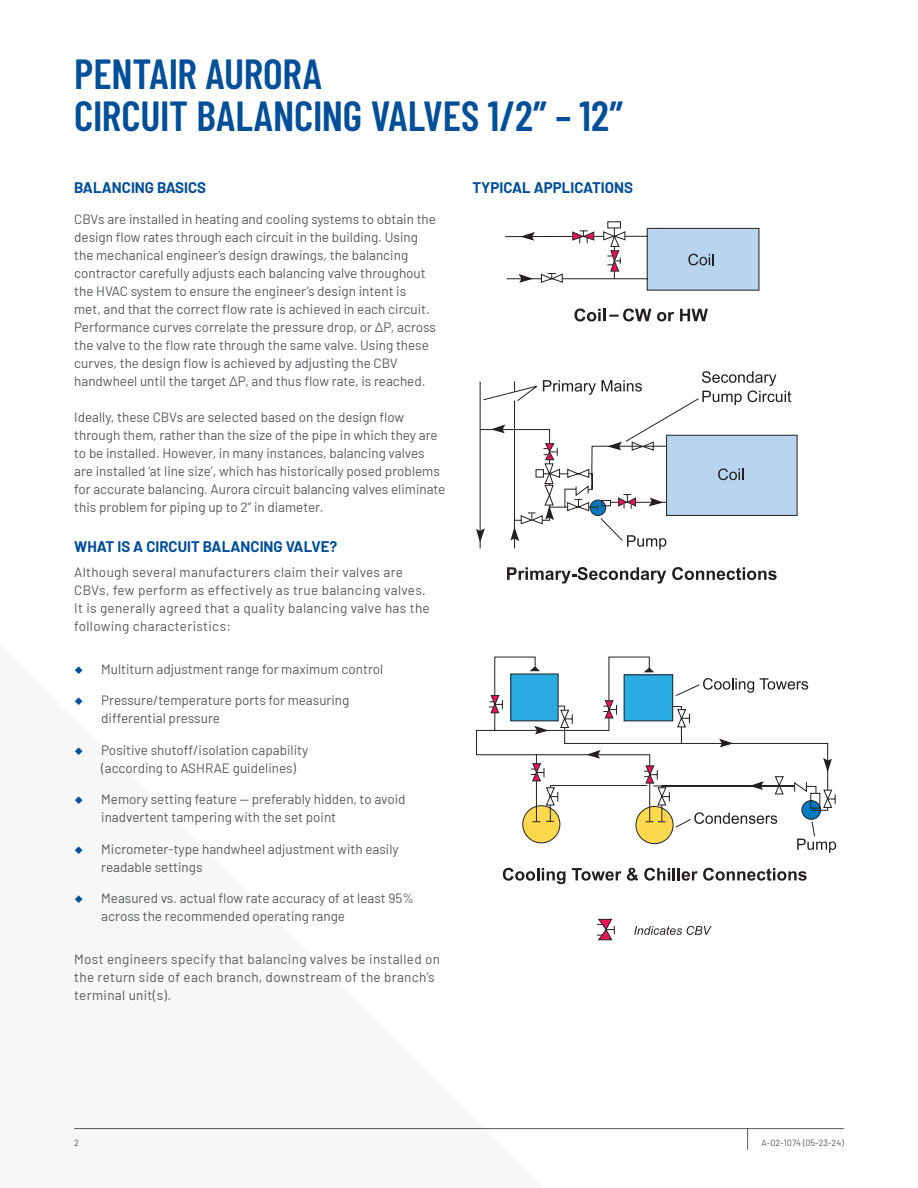
<style>
.page{position:relative;width:918px;height:1188px;background:#fff}
.page>*{position:absolute;margin:0;border:0;box-sizing:border-box;transform-origin:0 0}
.t1{font:600 42px/42px "Barlow Condensed";letter-spacing:-.005em;color:#014e99}
.t2{font:700 21px "Myriad Pro";color:#231f20}
.t3{font:700 15px "Barlow";color:#014e99}
.t4{font:13.5px/18px "Barlow";color:#57585a}
.t5{font:13.5px/18px "Barlow";letter-spacing:.025em;color:#57585a}
.t6{font:9px "Barlow";color:#57585a}
.s1{color:#014e99}
</style>
<div class="page">
<hr style="left:74px;top:1128px;width:770px;height:1px;background:#57585a">
<svg style="left:747px;top:1129px;width:1px;height:21px"></svg>
<svg style="left:505px;top:226px;width:255px;height:65px"></svg>
<svg style="left:574px;top:308px;width:32px;height:13px"></svg>
<svg style="left:623px;top:308px;width:28px;height:13px"></svg>
<svg style="left:657px;top:312px;width:17px;height:9px"></svg>
<svg style="left:680px;top:309px;width:28px;height:12px"></svg>
<div style="left:667px;top:435px;width:130px;height:80px;background:#b8d4ee"></div>
<svg style="left:507px;top:567px;width:159px;height:17px"></svg>
<svg style="left:672px;top:567px;width:105px;height:13px"></svg>
<svg style="left:476px;top:371px;width:315px;height:179px"></svg>
<div style="left:523px;top:806px;width:37px;height:37px;background:#fed84e;border-radius:50%"></div>
<div style="left:522px;top:805px;width:38px;height:38px;border:1px solid #212628;border-radius:50%"></div>
<svg style="left:476px;top:657px;width:198px;height:165px"></svg>
<svg style="left:530px;top:666px;width:10px;height:5px"></svg>
<svg style="left:644px;top:667px;width:10px;height:5px"></svg>
<svg style="left:489px;top:694px;width:14px;height:20px"></svg>
<svg style="left:503px;top:868px;width:63px;height:16px"></svg>
<svg style="left:572px;top:868px;width:49px;height:13px"></svg>
<svg style="left:627px;top:868px;width:11px;height:13px"></svg>
<svg style="left:644px;top:868px;width:163px;height:13px"></svg>
<svg style="left:531px;top:678px;width:305px;height:175px"></svg>
<svg style="left:597px;top:918px;width:18px;height:23px"></svg>
<svg style="left:634px;top:926px;width:78px;height:9px"></svg>
<h1 class="t1" style="left:74px;top:50px;width:550px">PENTAIR AURORA<br>CIRCUIT BALANCING VALVES 1/2” – 12”</h1>
<p class="t3" style="left:74px;top:176px;width:133px">BALANCING BASICS</p>
<p class="t4" style="left:74px;top:209px;width:363px">CBVs are installed in heating and cooling systems to obtain the design flow rates through each circuit in the building. Using the mechanical engineer’s design drawings, the balancing contractor carefully adjusts each balancing valve throughout the HVAC system to ensure the engineer’s design intent is met, and that the correct flow rate is achieved in each circuit.<br>Performance curves correlate the pressure drop, or ∆P, across the valve to the flow rate through the same valve. Using these curves, the design flow is achieved by adjusting the CBV handwheel until the target ∆P, and thus flow rate, is reached.</p>
<p class="t4" style="left:74px;top:407px;width:373px">Ideally, these CBVs are selected based on the design flow through them, rather than the size of the pipe in which they are to be installed. However, in many instances, balancing valves are installed ‘at line size’, which has historically posed problems for accurate balancing. Aurora circuit balancing valves eliminate this problem for piping up to 2” in diameter.</p>
<p class="t3" style="left:74px;top:536px;width:265px">WHAT IS A CIRCUIT BALANCING VALVE?</p>
<p class="t5" style="left:74px;top:562px;width:357px">Although several manufacturers claim their valves are CBVs, few perform as effectively as true balancing valves.<br>It is generally agreed that a quality balancing valve has the following characteristics:</p>
<p class="t4" style="left:74px;top:659px;width:311px"><span class="s1">○</span> Multiturn adjustment range for maximum control</p>
<p class="t4" style="left:101px;top:690px;width:250px;text-indent:-27px"><span class="s1">○</span> Pressure/temperature ports for measuring differential pressure</p>
<p class="t4" style="left:101px;top:740px;width:209px;text-indent:-27px"><span class="s1">○</span> Positive shutoff/isolation capability (according to ASHRAE guidelines)</p>
<p class="t4" style="left:101px;top:789px;width:306px;text-indent:-27px"><span class="s1">○</span> Memory setting feature — preferably hidden, to avoid inadvertent tampering with the set point</p>
<p class="t4" style="left:101px;top:839px;width:299px;text-indent:-27px"><span class="s1">○</span> Micrometer-type handwheel adjustment with easily readable settings</p>
<p class="t4" style="left:101px;top:888px;width:314px;text-indent:-27px"><span class="s1">○</span> Measured vs. actual flow rate accuracy of at least 95% across the recommended operating range</p>
<p class="t5" style="left:74px;top:949px;width:367px">Most engineers specify that balancing valves be installed on the return side of each branch, downstream of the branch’s terminal unit(s).</p>
<p class="t3" style="left:472px;top:176px;width:162px">TYPICAL APPLICATIONS</p>
<h2 class="t2" style="left:609px;top:300px;width:12px">–</h2>
<p class="t6" style="left:74px;top:1136px;width:6px">2</p>
<p class="t6" style="left:761px;top:1136px;width:84px">A-02-1074 (05-23-24)</p>
</div>
